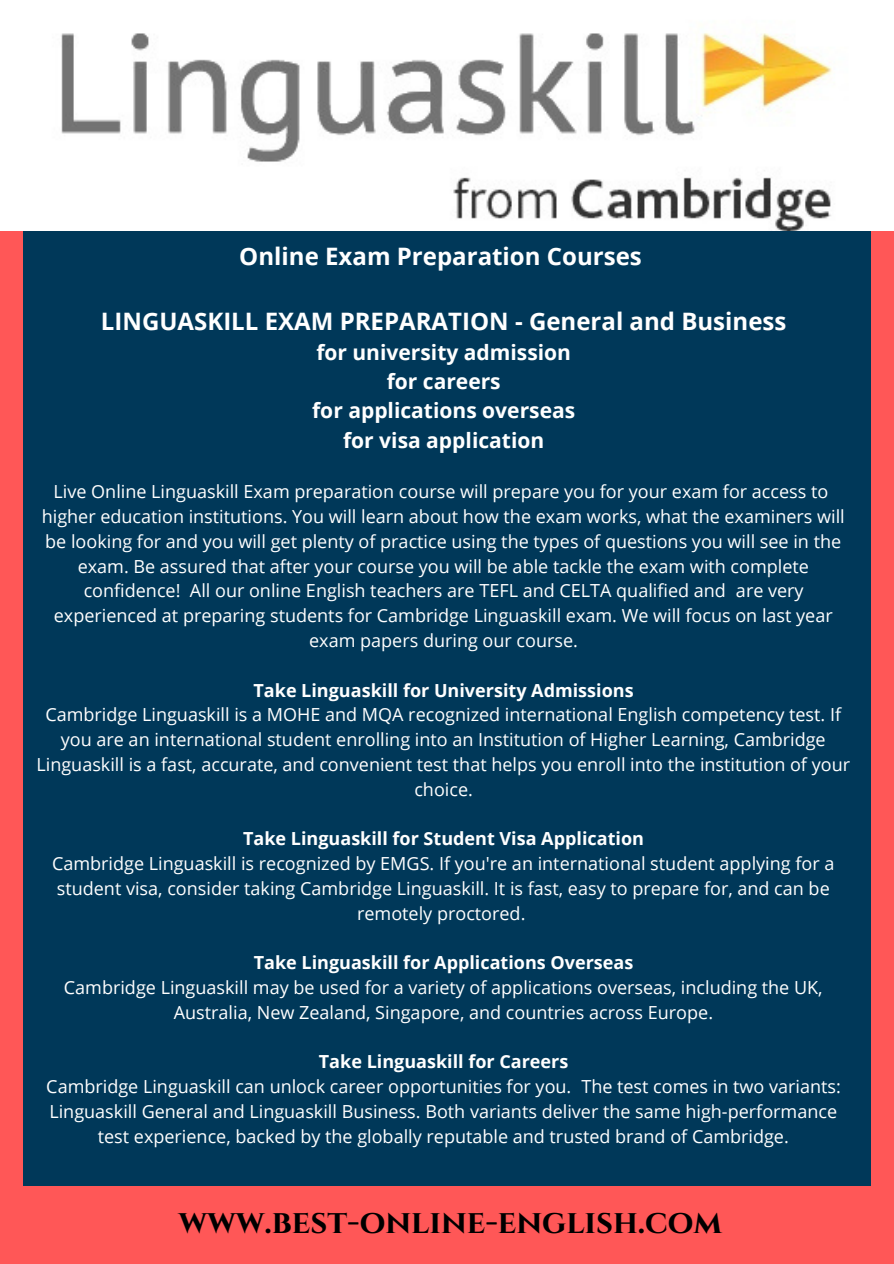
<style>
.page{position:relative;width:894px;height:1264px;background:#fff}
.page>*{position:absolute;margin:0;border:0;box-sizing:border-box;transform-origin:0 0}
.t1{font:700 33px "Cinzel";color:#000}
.t2{font:700 24px "Open Sans";color:#fff}
.t3{font:700 21px "Open Sans";color:#fff}
.t4{font:18px/24.8px "Open Sans";color:#fff;text-align:center}
.t5{font:700 18px "Open Sans";color:#fff}
</style>
<div class="page">
<div style="left:0;top:0;width:893px;height:1263px;background:#ff5757"></div>
<div style="left:23px;top:89px;width:847px;height:1096px;background:#003859"></div>
<img style="left:0;top:0;width:893px;height:231px">
<p class="t2" style="left:239px;top:239px;width:404px">Online Exam Preparation Courses</p>
<p class="t2" style="left:101px;top:305px;width:686px">LINGUASKILL EXAM PREPARATION - General and Business</p>
<p class="t3" style="left:316px;top:337px;width:256px">for university admission</p>
<p class="t3" style="left:386px;top:366px;width:115px">for careers</p>
<p class="t3" style="left:312px;top:396px;width:264px">for applications overseas</p>
<p class="t3" style="left:343px;top:425px;width:203px">for visa application</p>
<p class="t4" style="left:54px;top:479px;width:776px">Live Online Linguaskill Exam preparation course will prepare you for your exam for access to</p>
<p class="t4" style="left:42px;top:503px;width:804px">higher education institutions. You will learn about how the exam works, what the examiners will be looking for and you will get plenty of practice using the types of questions you will see in the exam. Be assured that after your course you will be able tackle the exam with complete confidence! All our online English teachers are TEFL and CELTA qualified and are very experienced at preparing students for Cambridge Linguaskill exam. We will focus on last year exam papers during our course.</p>
<p class="t5" style="left:253px;top:677px;width:381px">Take Linguaskill for University Admissions</p>
<p class="t4" style="left:36px;top:702px;width:814px">Cambridge Linguaskill is a MOHE and MQA recognized international English competency test. If you are an international student enrolling into an Institution of Higher Learning, Cambridge Linguaskill is a fast, accurate, and convenient test that helps you enroll into the institution of your choice.</p>
<p class="t5" style="left:243px;top:826px;width:402px">Take Linguaskill for Student Visa Application</p>
<p class="t4" style="left:52px;top:850px;width:783px">Cambridge Linguaskill is recognized by EMGS. If you're an international student applying for a student visa, consider taking Cambridge Linguaskill. It is fast, easy to prepare for, and can be remotely proctored.</p>
<p class="t5" style="left:254px;top:949px;width:381px">Take Linguaskill for Applications Overseas</p>
<p class="t4" style="left:64px;top:974px;width:760px">Cambridge Linguaskill may be used for a variety of applications overseas, including the UK,<br>Australia, New Zealand, Singapore, and countries across Europe.</p>
<p class="t5" style="left:319px;top:1049px;width:251px">Take Linguaskill for Careers</p>
<p class="t4" style="left:46px;top:1073px;width:795px">Cambridge Linguaskill can unlock career opportunities for you. The test comes in two variants:<br>Linguaskill General and Linguaskill Business. Both variants deliver the same high-performance test experience, backed by the globally reputable and trusted brand of Cambridge.</p>
<p class="t1" style="left:178px;top:1201px;width:545px">WWW.BEST-ONLINE-ENGLISH.COM</p>
</div>
